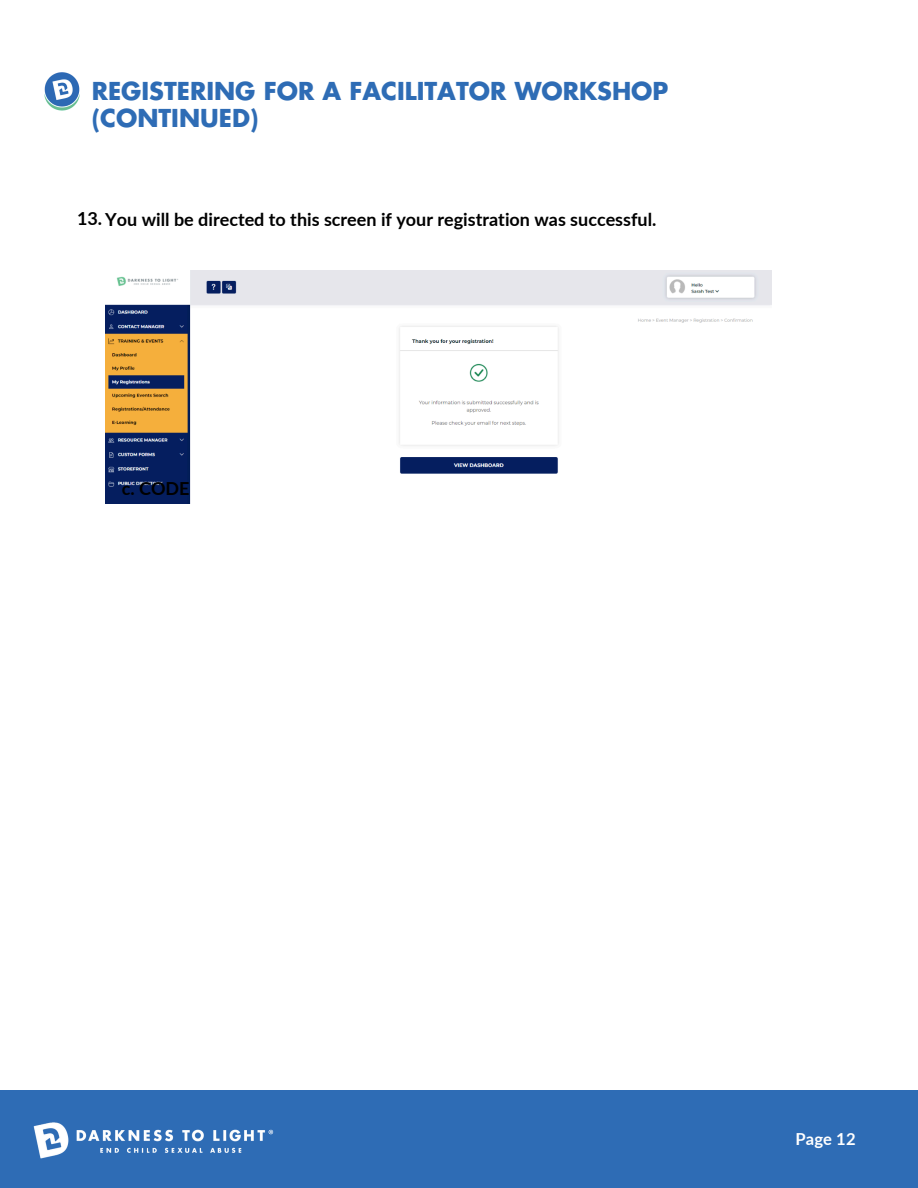
<style>
.page{position:relative;width:918px;height:1188px;background:#fff}
.page>*{position:absolute;margin:0;border:0;box-sizing:border-box;transform-origin:0 0}
.t1{font:700 24px/27px "Futura Std";color:#2e6cb5}
.t2{font:700 18px "Lato";color:#000}
.t3{font:700 16.5px "Lato";letter-spacing:.005em;color:#fff}
</style>
<div class="page">
<div style="left:0;top:1090px;width:918px;height:98px;background:#2e6cb5"></div>
<img style="left:33px;top:1122px;width:241px;height:37px">
<img style="left:45px;top:72px;width:35px;height:39px">
<img style="left:105px;top:270px;width:666px;height:233px">
<h1 class="t1" style="left:92px;top:78px;width:578px">REGISTERING FOR A FACILITATOR WORKSHOP (CONTINUED)</h1>
<p class="t2" style="left:77px;top:208px;width:581px">13. You will be directed to this screen if your registration was successful.</p>
<p class="t2" style="left:122px;top:477px;width:69px">c. CODE</p>
<p class="t3" style="left:796px;top:1129px;width:61px">Page 12</p>
</div>
